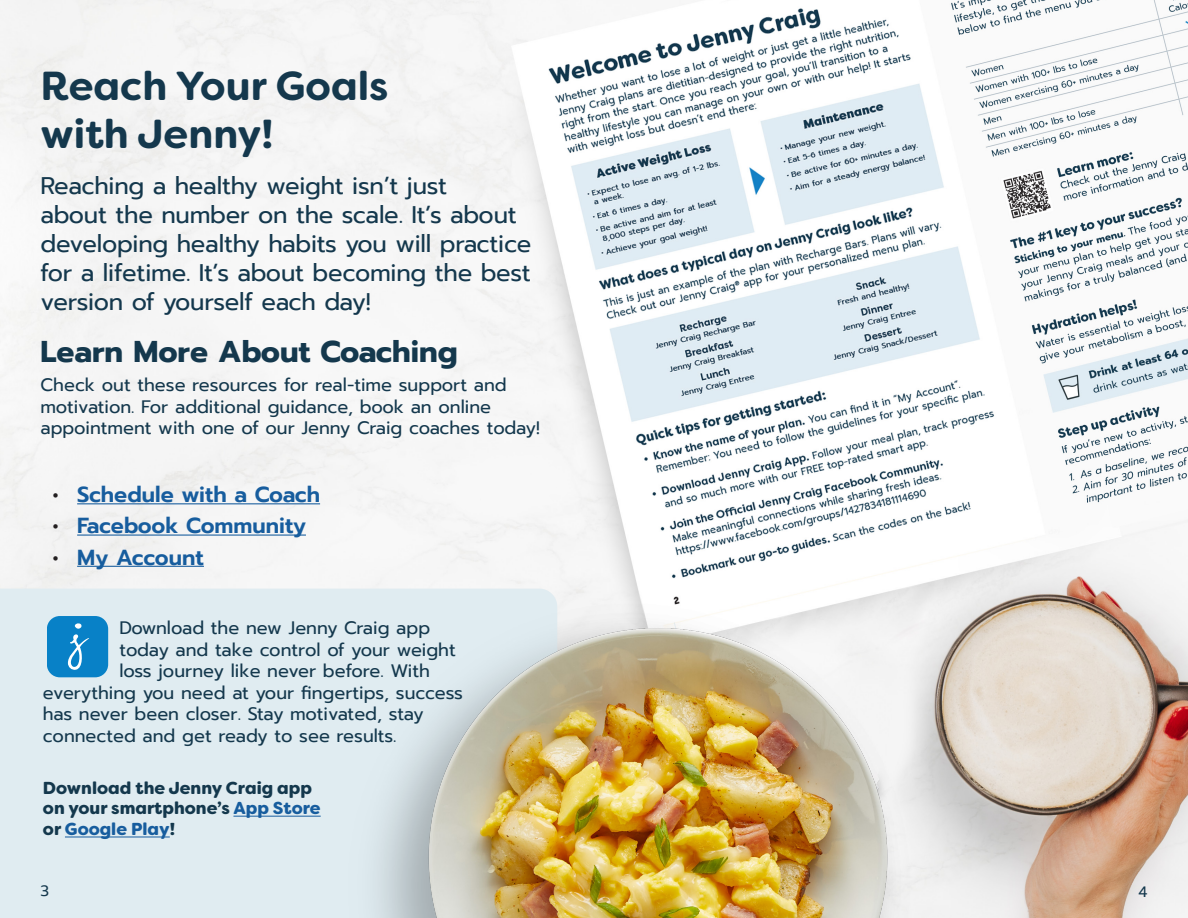
<style>
.page{position:relative;width:1188px;height:918px;background:#fff}
.page>*{position:absolute;margin:0;border:0;box-sizing:border-box;transform-origin:0 0}
.t1{font:700 40.5px/48.6px "Filson Soft";color:#14384d}
.t2{font:700 30px "Prompt";color:#14384d}
.t3{font:24px/28.8px "Prompt";letter-spacing:-.01em;color:#14384d}
.t4{font:600 21.75px "Prompt";color:#175d9e}
.t5{font:18px/21.6px "Prompt";color:#14384d}
.t6{font:900 17.4px/20.9px "Filson Soft";color:#14384d}
.t7{font:15px "Prompt";color:#14384d}
.s1{color:#231f20}
.s2{color:#175d9e}
</style>
<div class="page">
<img style="left:0;top:0;width:1188px;height:918px">
<div style="left:0;top:589px;width:315px;height:329px;background:#e0ecf1"></div>
<img style="left:315px;top:565px;width:648px;height:353px">
<hr style="left:77px;top:503px;width:243px;height:1px;background:#175d9e">
<hr style="left:77px;top:535px;width:229px;height:1px;background:#175d9e">
<hr style="left:77px;top:566px;width:127px;height:1px;background:#175d9e">
<hr style="left:233px;top:816px;width:88px;height:1px;background:#175d9e">
<hr style="left:65px;top:837px;width:105px;height:1px;background:#175d9e">
<svg style="left:47px;top:616px;width:61px;height:61px;background:#1e8ccb"></svg>
<p class="t1" style="left:40px;top:61px;width:349px">Reach Your Goals with Jenny!</p>
<p class="t3" style="left:40px;top:172px;width:493px">Reaching a healthy weight isn’t just<br>about the number on the scale. It’s about developing healthy habits you will practice for a lifetime. It’s about becoming the best version of yourself each day!</p>
<p class="t2" style="left:40px;top:329px;width:419px">Learn More About Coaching</p>
<p class="t5" style="left:40px;top:374px;width:501px">Check out these resources for real-time support and motivation. For additional guidance, book an online appointment with one of our Jenny Craig coaches today!</p>
<p class="t4" style="left:53px;top:479px;width:269px"><span class="s1">•</span> Schedule with a Coach</p>
<p class="t4" style="left:53px;top:510px;width:255px"><span class="s1">•</span> Facebook Community</p>
<p class="t4" style="left:53px;top:541px;width:153px"><span class="s1">•</span> My Account</p>
<p class="t5" style="left:119px;top:617px;width:312px">Download the new Jenny Craig app</p>
<p class="t5" style="left:119px;top:638px;width:338px">today and take control of your weight</p>
<p class="t5" style="left:119px;top:660px;width:312px">loss journey like never before. With</p>
<p class="t5" style="left:43px;top:682px;width:422px">everything you need at your fingertips, success</p>
<p class="t5" style="left:43px;top:703px;width:382px">has never been closer. Stay motivated, stay</p>
<p class="t5" style="left:43px;top:725px;width:353px">connected and get ready to see results.</p>
<p class="t6" style="left:43px;top:777px;width:279px">Download the Jenny Craig app on your smartphone’s <span class="s2">App Store </span>or <span class="s2">Google Play</span>!</p>
<p class="t7" style="left:40px;top:880px;width:10px">3</p>
<p class="t7" style="left:1138px;top:881px;width:11px">4</p>
</div>
